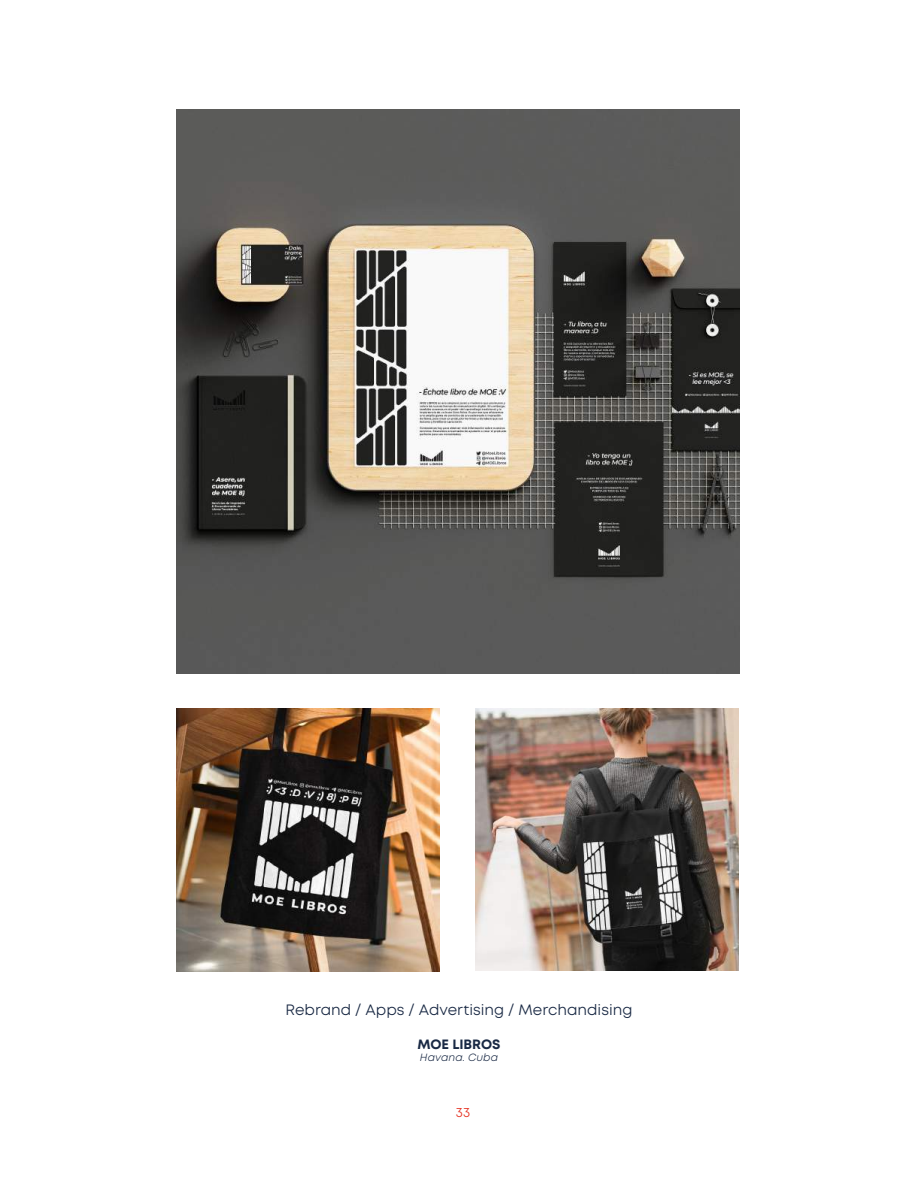
<style>
.page{position:relative;width:918px;height:1188px;background:#fff}
.page>*{position:absolute;margin:0;border:0;box-sizing:border-box;transform-origin:0 0}
.t1{font:15px "Mont";letter-spacing:.005em;color:#192944}
.t2{font:700 13.5px "Mont";color:#192944}
.t3{font:13.5px "Mont";color:#e63020}
.t4{font:italic 10.5px "Mont";letter-spacing:.015em;color:#192944}
</style>
<div class="page">
<img style="left:176px;top:110px;width:564px;height:564px">
<img style="left:475px;top:708px;width:263px;height:263px">
<img style="left:176px;top:708px;width:264px;height:263px">
<p class="t1" style="left:286px;top:1000px;width:348px">Rebrand / Apps / Advertising / Merchandising</p>
<p class="t2" style="left:417px;top:1035px;width:85px">MOE LIBROS</p>
<p class="t4" style="left:420px;top:1051px;width:80px">Havana. Cuba</p>
<p class="t3" style="left:456px;top:1104px;width:16px">33</p>
</div>
